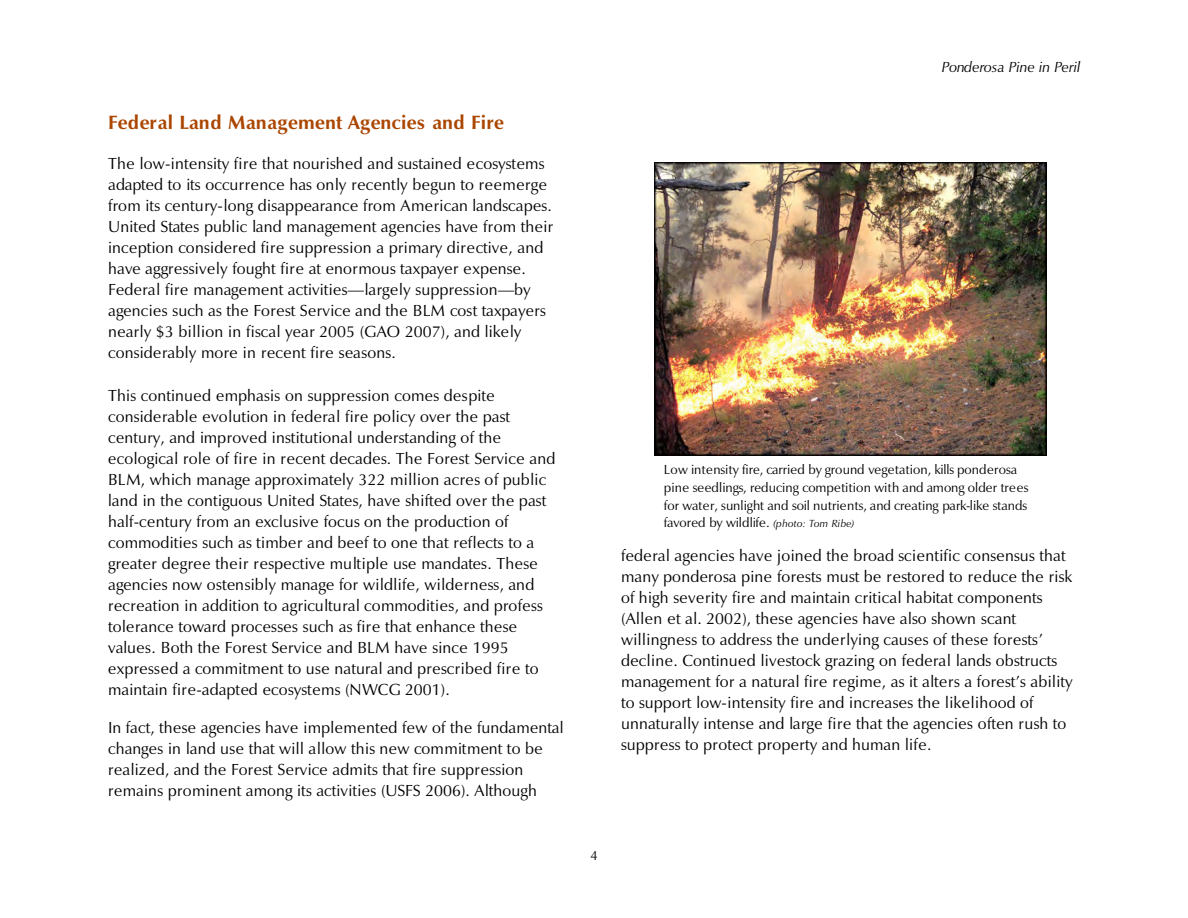
<style>
.page{position:relative;width:1188px;height:918px;background:#fff}
.page>*{position:absolute;margin:0;border:0;box-sizing:border-box;transform-origin:0 0}
.t1{font:700 19.5px "Zapf Humanist 601 BT";letter-spacing:.015em;color:#ab4600}
.t2{font:16.2px/21px "Zapf Humanist 601 BT";letter-spacing:.01em;color:#000}
.t3{font:italic 14.7px "Zapf Humanist 601 BT";color:#000}
.t4{font:13.35px/17.7px "Zapf Humanist 601 BT";color:#000}
.s1{font-style:italic;font-size:10.5px}
</style>
<div class="page">
<img style="left:655px;top:162px;width:391px;height:294px">
<p class="t1" style="left:108px;top:115px;width:398px">Federal Land Management Agencies and Fire</p>
<p class="t2" style="left:108px;top:154px;width:446px">The low-intensity fire that nourished and sustained ecosystems adapted to its occurrence has only recently begun to reemerge from its century-long disappearance from American landscapes.<br>United States public land management agencies have from their inception considered fire suppression a primary directive, and have aggressively fought fire at enormous taxpayer expense.<br>Federal fire management activities—largely suppression—by agencies such as the Forest Service and the BLM cost taxpayers nearly $3 billion in fiscal year 2005 (GAO 2007), and likely considerably more in recent fire seasons.</p>
<p class="t2" style="left:108px;top:387px;width:449px">This continued emphasis on suppression comes despite considerable evolution in federal fire policy over the past century, and improved institutional understanding of the ecological role of fire in recent decades. The Forest Service and BLM, which manage approximately 322 million acres of public land in the contiguous United States, have shifted over the past half-century from an exclusive focus on the production of commodities such as timber and beef to one that reflects to a greater degree their respective multiple use mandates. These agencies now ostensibly manage for wildlife, wilderness, and recreation in addition to agricultural commodities, and profess tolerance toward processes such as fire that enhance these values. Both the Forest Service and BLM have since 1995 expressed a commitment to use natural and prescribed fire to maintain fire-adapted ecosystems (NWCG 2001).</p>
<p class="t2" style="left:108px;top:719px;width:457px">In fact, these agencies have implemented few of the fundamental changes in land use that will allow this new commitment to be realized, and the Forest Service admits that fire suppression remains prominent among its activities (USFS 2006). Although</p>
<p class="t3" style="left:942px;top:61px;width:140px">Ponderosa Pine in Peril</p>
<p class="t4" style="left:664px;top:462px;width:366px">Low intensity fire, carried by ground vegetation, kills ponderosa pine seedlings, reducing competition with and among older trees for water, sunlight and soil nutrients, and creating park-like stands favored by wildlife. <span class="s1">(photo: Tom Ribe)</span></p>
<p class="t2" style="left:621px;top:546px;width:453px">federal agencies have joined the broad scientific consensus that many ponderosa pine forests must be restored to reduce the risk of high severity fire and maintain critical habitat components (Allen et al. 2002), these agencies have also shown scant willingness to address the underlying causes of these forests’ decline. Continued livestock grazing on federal lands obstructs management for a natural fire regime, as it alters a forest’s ability to support low-intensity fire and increases the likelihood of unnaturally intense and large fire that the agencies often rush to suppress to protect property and human life.</p>
<p class="t4" style="left:591px;top:848px;width:9px">4</p>
</div>
